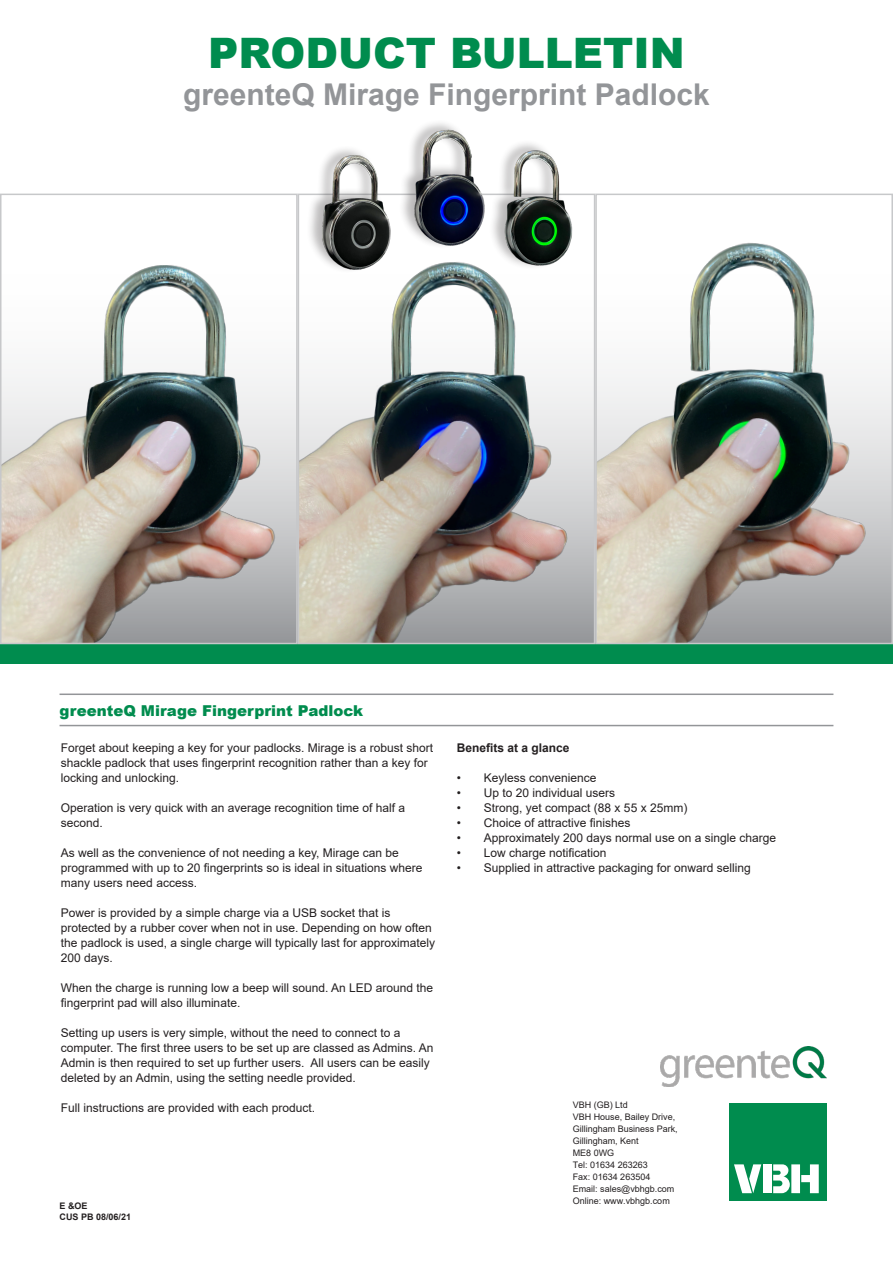
<style>
.page{position:relative;width:893px;height:1263px;background:#fff}
.page>*{position:absolute;margin:0;border:0;box-sizing:border-box;transform-origin:0 0}
._1_1{font:900 42px "Arial";color:#008c4e}
._1_2{font:700 30px "Arial";color:#939598}
._3{font:900 15px "Arial";color:#008c4e}
._4{font:12px/15px "Arial";color:#231f20}
._4-2{font:700 12px "Arial";color:#231f20}
.Address_VBH{font:9px "Arial";color:#231f20}
.Date_or_Note{font:700 9px "Arial";color:#231f20}
</style>
<div class="page">
<div style="left:0;top:644px;width:893px;height:19px;background:#008c4e"></div>
<hr style="left:60px;top:693px;width:773px;height:2px;background:#939598">
<hr style="left:60px;top:725px;width:773px;height:1px;background:#939598">
<div style="left:729px;top:1103px;width:97px;height:98px;background:#008c4e"></div>
<svg style="left:773px;top:1164px;width:17px;height:29px"></svg>
<svg style="left:734px;top:1164px;width:27px;height:29px"></svg>
<div style="left:763px;top:1164px;width:9px;height:29px;background:#fff"></div>
<div style="left:791px;top:1164px;width:9px;height:29px;background:#fff"></div>
<svg style="left:801px;top:1164px;width:18px;height:29px"></svg>
<img style="left:3px;top:265px;width:292px;height:376px">
<div style="left:0;top:194px;width:298px;height:450px;border:2px solid #c7c8ca"></div>
<img style="left:598px;top:242px;width:292px;height:399px">
<div style="left:595px;top:194px;width:298px;height:450px;border:2px solid #c7c8ca"></div>
<img style="left:301px;top:264px;width:291px;height:377px">
<div style="left:298px;top:194px;width:297px;height:450px;border:2px solid #c7c8ca"></div>
<img style="left:661px;top:1047px;width:166px;height:39px">
<img style="left:298px;top:149px;width:118px;height:143px">
<img style="left:477px;top:143px;width:118px;height:142px">
<img style="left:389px;top:123px;width:119px;height:141px">
<p class="_1_1" style="left:208px;top:23px;width:478px">PRODUCT BULLETIN</p>
<p class="_1_2" style="left:183px;top:73px;width:528px">greenteQ Mirage Fingerprint Padlock</p>
<p class="_3" style="left:60px;top:700px;width:305px">greenteQ Mirage Fingerprint Padlock</p>
<p class="_4" style="left:61px;top:740px;width:374px">Forget about keeping a key for your padlocks. Mirage is a robust short shackle padlock that uses fingerprint recognition rather than a key for locking and unlocking.</p>
<p class="_4" style="left:61px;top:800px;width:346px">Operation is very quick with an average recognition time of half a second.</p>
<p class="_4" style="left:61px;top:845px;width:363px">As well as the convenience of not needing a key, Mirage can be programmed with up to 20 fingerprints so is ideal in situations where many users need access.</p>
<p class="_4" style="left:61px;top:905px;width:376px">Power is provided by a simple charge via a USB socket that is protected by a rubber cover when not in use. Depending on how often the padlock is used, a single charge will typically last for approximately 200 days.</p>
<p class="_4" style="left:61px;top:980px;width:374px">When the charge is running low a beep will sound. An LED around the fingerprint pad will also illuminate.</p>
<p class="_4" style="left:61px;top:1025px;width:374px">Setting up users is very simple, without the need to connect to a computer. The first three users to be set up are classed as Admins. An Admin is then required to set up further users. All users can be easily deleted by an Admin, using the setting needle provided.</p>
<p class="_4" style="left:61px;top:1100px;width:256px">Full instructions are provided with each product.</p>
<p class="Date_or_Note" style="left:60px;top:1200px;width:30px">E &amp;OE</p>
<p class="Date_or_Note" style="left:60px;top:1211px;width:73px">CUS PB 08/06/21</p>
<p class="_4-2" style="left:457px;top:739px;width:114px">Benefits at a glance</p>
<p class="_4" style="left:457px;top:770px;width:141px">• Keyless convenience</p>
<p class="_4" style="left:457px;top:785px;width:160px">• Up to 20 individual users</p>
<p class="_4" style="left:457px;top:800px;width:232px">• Strong, yet compact (88 x 55 x 25mm)</p>
<p class="_4" style="left:457px;top:815px;width:175px">• Choice of attractive finishes</p>
<p class="_4" style="left:457px;top:830px;width:321px">• Approximately 200 days normal use on a single charge</p>
<p class="_4" style="left:457px;top:845px;width:151px">• Low charge notification</p>
<p class="_4" style="left:457px;top:860px;width:295px">• Supplied in attractive packaging for onward selling</p>
<p class="Address_VBH" style="left:573px;top:1098px;width:57px">VBH (GB) Ltd</p>
<p class="Address_VBH" style="left:573px;top:1110px;width:104px">VBH House, Bailey Drive,</p>
<p class="Address_VBH" style="left:573px;top:1122px;width:107px">Gillingham Business Park,</p>
<p class="Address_VBH" style="left:573px;top:1134px;width:68px">Gillingham, Kent</p>
<p class="Address_VBH" style="left:573px;top:1146px;width:43px">ME8 0WG</p>
<p class="Address_VBH" style="left:573px;top:1158px;width:77px">Tel: 01634 263263</p>
<p class="Address_VBH" style="left:573px;top:1170px;width:79px">Fax: 01634 263504</p>
<p class="Address_VBH" style="left:573px;top:1182px;width:103px">Email: sales@vbhgb.com</p>
<p class="Address_VBH" style="left:573px;top:1194px;width:99px">Online: www.vbhgb.com</p>
</div>
